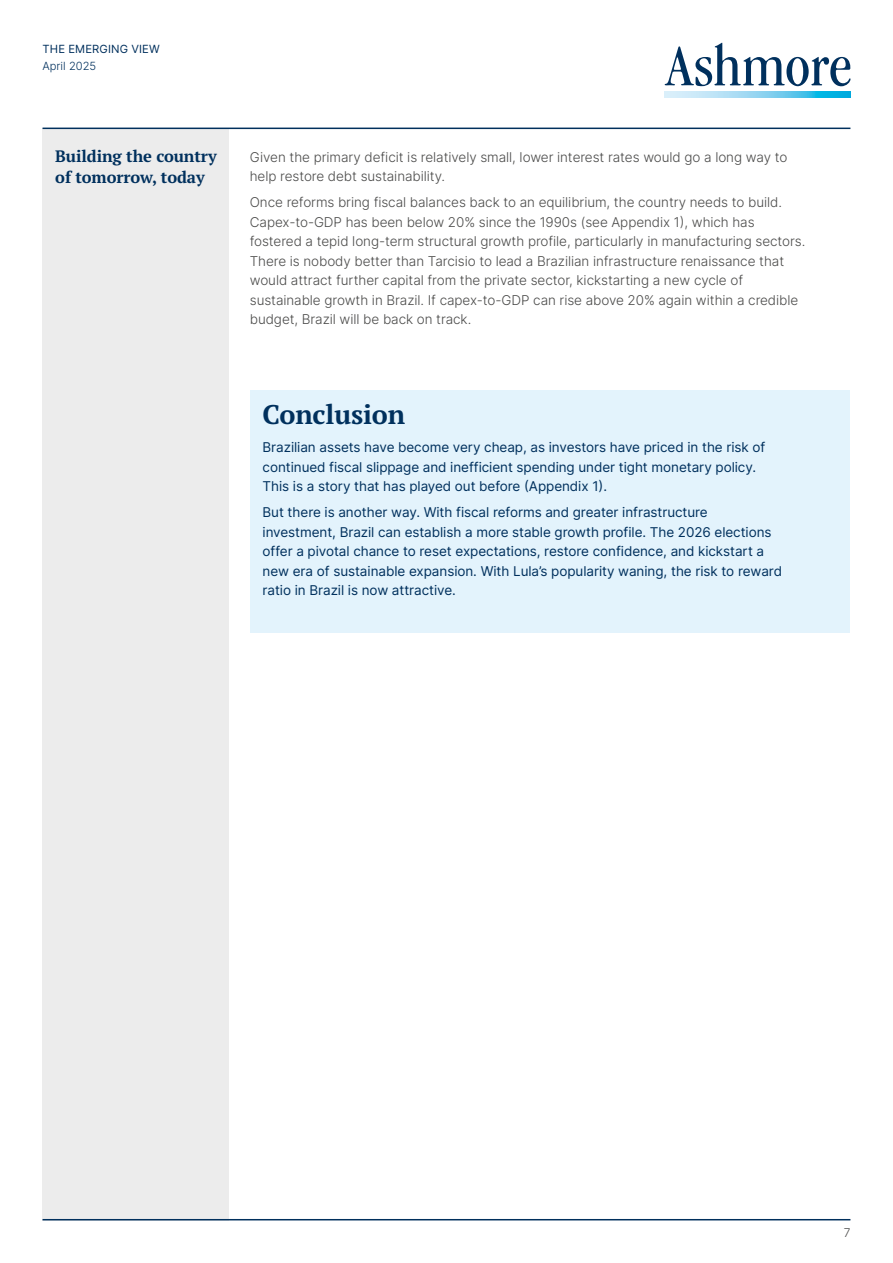
<style>
.page{position:relative;width:893px;height:1263px;background:#fff}
.page>*{position:absolute;margin:0;border:0;box-sizing:border-box;transform-origin:0 0}
.t1{font:700 27px "PT Serif Pro";letter-spacing:-.005em;color:#00305d}
.t2{font:700 16.5px/21px "PT Serif Pro";letter-spacing:-.005em;color:#00305d}
.t3{font:300 13.5px/19.5px "Inter";letter-spacing:-.005em;color:#4a4a49}
.t4{font:13.5px/19.5px "Inter";letter-spacing:-.005em;color:#00305d}
.t5{font:300 12px "Inter";color:#4a4a49}
.t6{font:11.25px "Inter";letter-spacing:.01em;color:#00305d}
.t7{font:300 11.25px "Inter";color:#00305d}
</style>
<div class="page">
<div style="left:43px;top:128px;width:186px;height:1092px;background:#ececec"></div>
<svg style="left:665px;top:43px;width:185px;height:43px"></svg>
<svg style="left:665px;top:92px;width:185px;height:6px"></svg>
<hr style="left:43px;top:128px;width:807px;height:1px;background:#00305d">
<hr style="left:43px;top:1219px;width:807px;height:1px;background:#00305d">
<div style="left:250px;top:391px;width:599px;height:242px;background:#e3f3fc"></div>
<p class="t6" style="left:43px;top:41px;width:119px">THE EMERGING VIEW</p>
<p class="t7" style="left:43px;top:58px;width:55px">April 2025</p>
<p class="t2" style="left:55px;top:145px;width:163px">Building the country of tomorrow, today</p>
<p class="t3" style="left:250px;top:147px;width:539px">Given the primary deficit is relatively small, lower interest rates would go a long way to help restore debt sustainability.</p>
<p class="t3" style="left:250px;top:192px;width:557px">Once reforms bring fiscal balances back to an equilibrium, the country needs to build.<br>Capex-to-GDP has been below 20% since the 1990s (see Appendix 1), which has fostered a tepid long-term structural growth profile, particularly in manufacturing sectors.<br>There is nobody better than Tarcisio to lead a Brazilian infrastructure renaissance that would attract further capital from the private sector, kickstarting a new cycle of sustainable growth in Brazil. If capex-to-GDP can rise above 20% again within a credible budget, Brazil will be back on track.</p>
<h1 class="t1" style="left:263px;top:397px;width:144px">Conclusion</h1>
<p class="t4" style="left:263px;top:437px;width:504px">Brazilian assets have become very cheap, as investors have priced in the risk of continued fiscal slippage and inefficient spending under tight monetary policy.<br>This is a story that has played out before (Appendix 1).</p>
<p class="t4" style="left:263px;top:502px;width:521px">But there is another way. With fiscal reforms and greater infrastructure investment, Brazil can establish a more stable growth profile. The 2026 elections offer a pivotal chance to reset expectations, restore confidence, and kickstart a new era of sustainable expansion. With Lula’s popularity waning, the risk to reward ratio in Brazil is now attractive.</p>
<p class="t5" style="left:844px;top:1224px;width:8px">7</p>
</div>
